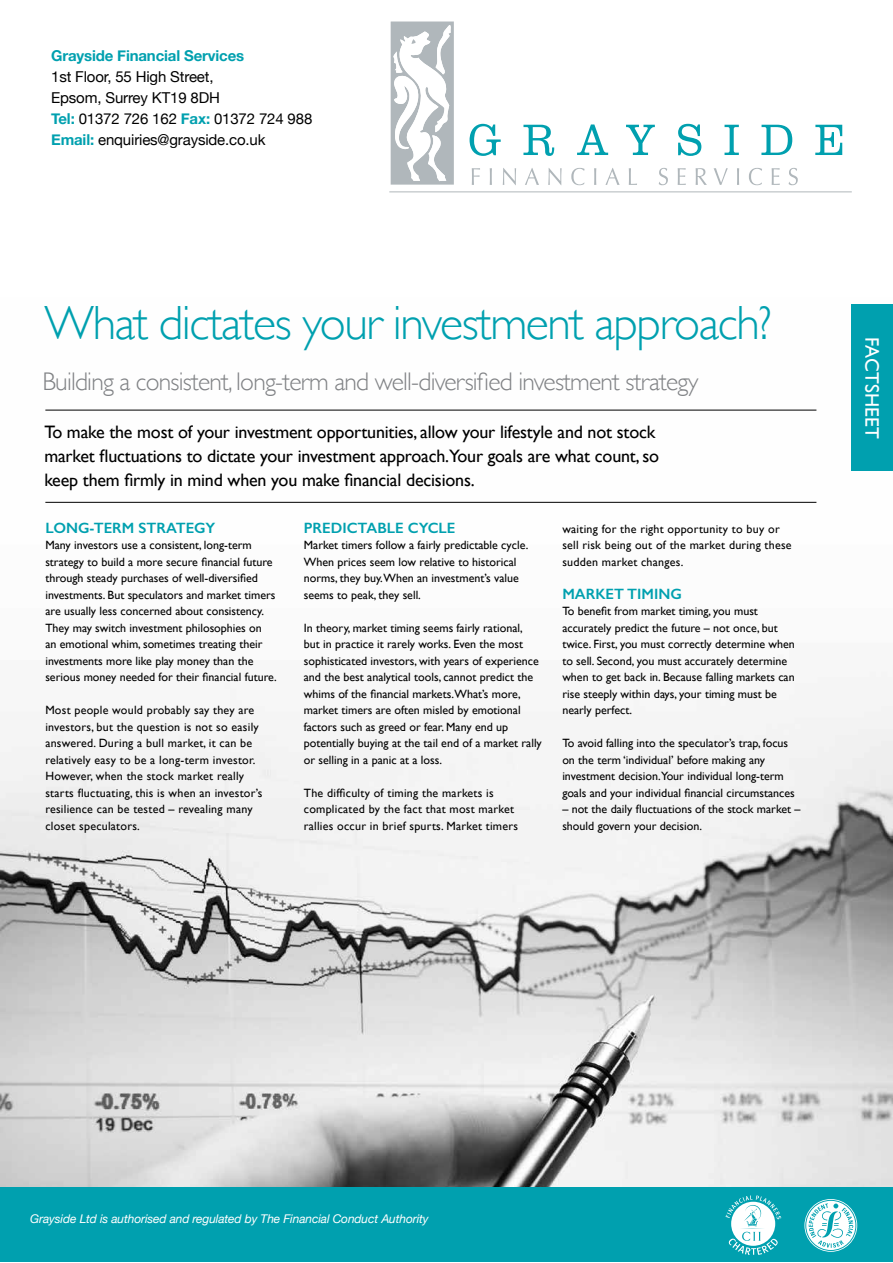
<style>
.page{position:relative;width:893px;height:1263px;background:#fff}
.page>*{position:absolute;margin:0;border:0;box-sizing:border-box;transform-origin:0 0}
.t1{font:300 48px "Gill Sans";letter-spacing:-.03em;color:#00a0af}
.t2{font:300 25.5px "Gill Sans";letter-spacing:-.03em;color:#808285}
.t3{font:19.5px "Gill Sans";letter-spacing:.01em;color:#fff}
.t4{font:18px/24px "Gill Sans";letter-spacing:-.01em;color:#000}
.t5{font:15px/21px "Helvetica Neue";letter-spacing:-.01em;color:#000}
.t6{font:600 15px "Gill Sans";color:#00a0af}
.t7{font:700 15px "Helvetica Neue";letter-spacing:-.01em;color:#00a0af}
.t8{font:12px/16.5px "Gill Sans";color:#000}
.t9{font:12px/16.5px "Gill Sans";letter-spacing:.02em;color:#000}
.t10{font:italic 12px "Helvetica Neue";letter-spacing:-.01em;color:#fff}
.s1{font-weight:700;color:#00a0af}
</style>
<div class="page">
<img style="left:0;top:304px;width:893px;height:888px">
<hr style="left:45px;top:502px;width:771px;height:1px;background:#000">
<hr style="left:45px;top:410px;width:771px;height:1px;background:#000">
<div style="left:851px;top:305px;width:42px;height:166px;background:#00a0af"></div>
<div style="left:1px;top:1188px;width:892px;height:74px;background:#00a0af"></div>
<svg style="left:470px;top:124px;width:31px;height:32px"></svg>
<svg style="left:523px;top:125px;width:31px;height:31px"></svg>
<svg style="left:577px;top:124px;width:31px;height:31px"></svg>
<svg style="left:626px;top:125px;width:29px;height:30px"></svg>
<svg style="left:678px;top:124px;width:23px;height:32px"></svg>
<svg style="left:724px;top:125px;width:15px;height:30px"></svg>
<svg style="left:761px;top:125px;width:31px;height:30px"></svg>
<svg style="left:815px;top:125px;width:27px;height:30px"></svg>
<svg style="left:472px;top:168px;width:8px;height:17px"></svg>
<svg style="left:490px;top:168px;width:2px;height:17px"></svg>
<svg style="left:503px;top:168px;width:13px;height:17px"></svg>
<svg style="left:525px;top:168px;width:14px;height:17px"></svg>
<svg style="left:548px;top:168px;width:14px;height:17px"></svg>
<svg style="left:571px;top:168px;width:14px;height:17px"></svg>
<svg style="left:594px;top:168px;width:2px;height:17px"></svg>
<svg style="left:605px;top:168px;width:15px;height:17px"></svg>
<svg style="left:629px;top:168px;width:8px;height:17px"></svg>
<svg style="left:659px;top:168px;width:9px;height:17px"></svg>
<svg style="left:678px;top:168px;width:8px;height:17px"></svg>
<svg style="left:696px;top:168px;width:11px;height:17px"></svg>
<svg style="left:714px;top:168px;width:14px;height:17px"></svg>
<svg style="left:737px;top:168px;width:2px;height:17px"></svg>
<svg style="left:749px;top:168px;width:13px;height:17px"></svg>
<svg style="left:772px;top:168px;width:8px;height:17px"></svg>
<svg style="left:789px;top:168px;width:9px;height:17px"></svg>
<hr style="left:389px;top:191px;width:463px;height:1px;background:#b0b7bb">
<svg style="left:391px;top:22px;width:63px;height:163px"></svg>
<svg style="left:804px;top:1199px;width:53px;height:53px"></svg>
<svg style="left:726px;top:1195px;width:55px;height:60px"></svg>
<p class="t7" style="left:51px;top:46px;width:195px">Grayside Financial Services</p>
<p class="t5" style="left:51px;top:66px;width:263px">1st Floor, 55 High Street,<br>Epsom, Surrey KT19 8DH<br><span class="s1">Tel:</span> 01372 726 162 <span class="s1">Fax:</span> 01372 724 988<br><span class="s1">Email:</span> enquiries@grayside.co.uk</p>
<h1 class="t1" style="left:45px;top:296px;width:729px">What dictates your investment approach?</h1>
<h2 class="t2" style="left:43px;top:367px;width:657px">Building a consistent, long-term and well-diversified investment strategy</h2>
<h3 class="t4" style="left:44px;top:419px;width:616px">To make the most of your investment opportunities, allow your lifestyle and not stock market fluctuations to dictate your investment approach.Your goals are what count, so keep them firmly in mind when you make financial decisions.</h3>
<p class="t6" style="left:45px;top:518px;width:171px">LONG-TERM STRATEGY</p>
<p class="t8" style="left:45px;top:537px;width:233px">Many investors use a consistent, long-term strategy to build a more secure financial future through steady purchases of well-diversified investments. But speculators and market timers are usually less concerned about consistency.<br>They may switch investment philosophies on<br>an emotional whim, sometimes treating their investments more like play money than the serious money needed for their financial future.</p>
<p class="t9" style="left:45px;top:702px;width:218px">Most people would probably say they are investors, but the question is not so easily answered. During a bull market, it can be relatively easy to be a long-term investor.<br>However, when the stock market really starts fluctuating, this is when an investor’s resilience can be tested – revealing many closet speculators.</p>
<p class="t6" style="left:304px;top:518px;width:153px">PREDICTABLE CYCLE</p>
<p class="t8" style="left:304px;top:537px;width:226px">Market timers follow a fairly predictable cycle.<br>When prices seem low relative to historical norms, they buy.When an investment’s value seems to peak, they sell.</p>
<p class="t8" style="left:304px;top:619px;width:239px">In theory, market timing seems fairly rational,<br>but in practice it rarely works. Even the most sophisticated investors, with years of experience and the best analytical tools, cannot predict the whims of the financial markets.What’s more, market timers are often misled by emotional factors such as greed or fear. Many end up potentially buying at the tail end of a market rally or selling in a panic at a loss.</p>
<p class="t9" style="left:304px;top:784px;width:216px">The difficulty of timing the markets is complicated by the fact that most market rallies occur in brief spurts. Market timers</p>
<p class="t9" style="left:562px;top:520px;width:231px">waiting for the right opportunity to buy or sell risk being out of the market during these sudden market changes.</p>
<p class="t6" style="left:562px;top:584px;width:121px">MARKET TIMING</p>
<p class="t8" style="left:562px;top:603px;width:234px">To benefit from market timing, you must accurately predict the future – not once, but twice. First, you must correctly determine when to sell. Second, you must accurately determine when to get back in. Because falling markets can rise steeply within days, your timing must be nearly perfect.</p>
<p class="t8" style="left:562px;top:735px;width:234px">To avoid falling into the speculator’s trap, focus on the term ‘individual’ before making any investment decision.Your individual long-term goals and your individual financial circumstances</p>
<p class="t8" style="left:562px;top:801px;width:240px">– not the daily fluctuations of the stock market – should govern your decision.</p>
<h3 class="t3" style="left:883px;top:337px;width:104px;rotate:90deg">FACTSHEET</h3>
<p class="t10" style="left:30px;top:1211px;width:400px">Grayside Ltd is authorised and regulated by The Financial Conduct Authority</p>
</div>
